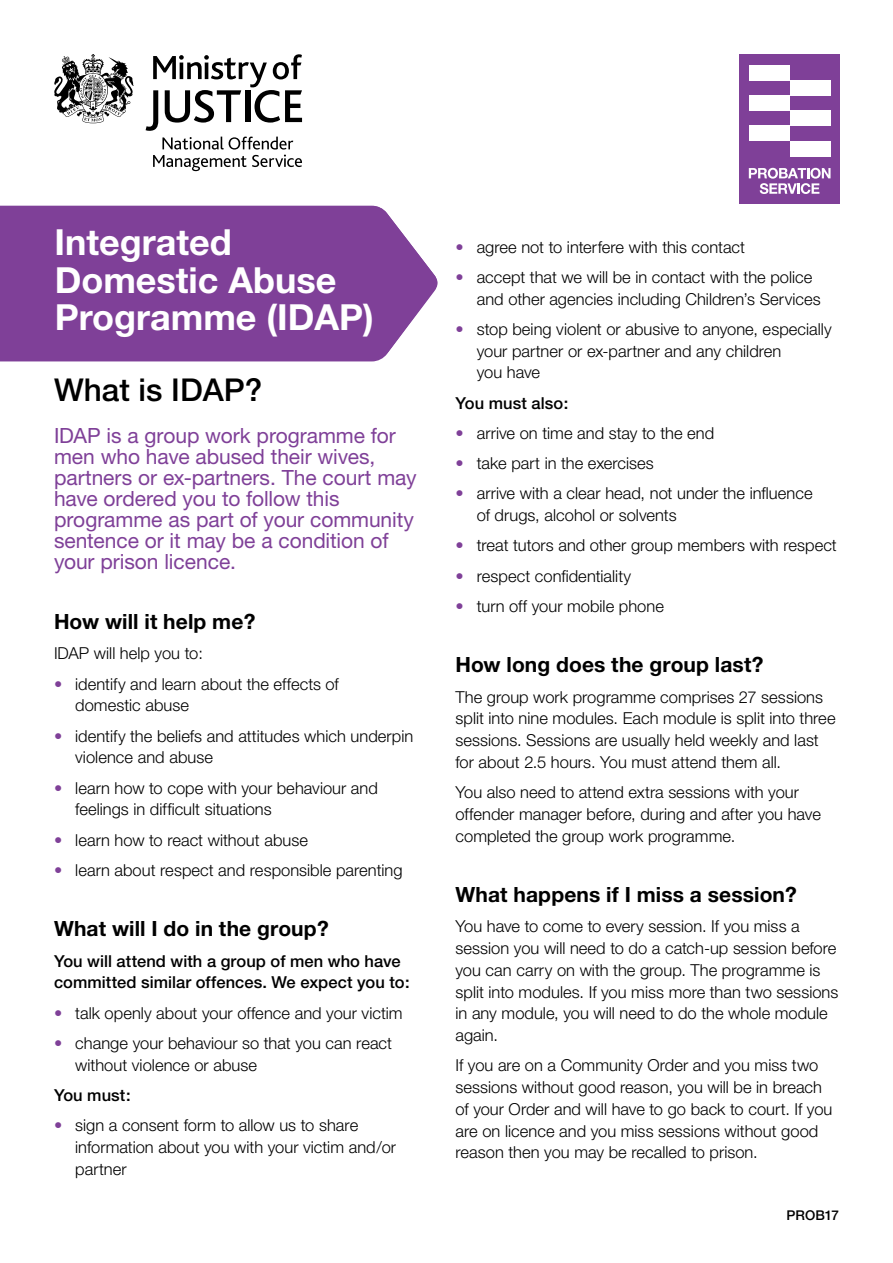
<style>
.page{position:relative;width:893px;height:1263px;background:#fff}
.page>*{position:absolute;margin:0;border:0;box-sizing:border-box;transform-origin:0 0}
.t1{font:700 36px/37.5px "Helvetica Neue";color:#fff}
.t2{font:500 31.5px "Helvetica Neue";color:#000}
.t3{font:21px/21px "Helvetica Neue";letter-spacing:-.005em;color:#7f4098}
.t4{font:700 21px "Helvetica Neue";letter-spacing:.005em;color:#000}
.t5{font:300 16.5px/21.8px "Helvetica Neue";color:#000}
.t6{font:500 16.5px/21.8px "Helvetica Neue";color:#000}
.t7{font:500 13.5px "Helvetica Neue";letter-spacing:-.005em;color:#000}
.s1{color:#7f4098}
</style>
<div class="page">
<svg style="left:153px;top:137px;width:149px;height:34px"></svg>
<svg style="left:146px;top:54px;width:156px;height:77px"></svg>
<svg style="left:54px;top:54px;width:80px;height:69px"></svg>
<div style="left:740px;top:54px;width:100px;height:150px;background:#7f4098"></div>
<div style="left:749px;top:65px;width:41px;height:15px;background:#fff"></div>
<div style="left:790px;top:80px;width:40px;height:15px;background:#fff"></div>
<div style="left:749px;top:95px;width:41px;height:16px;background:#fff"></div>
<div style="left:790px;top:111px;width:40px;height:15px;background:#fff"></div>
<div style="left:749px;top:126px;width:41px;height:15px;background:#fff"></div>
<div style="left:790px;top:141px;width:40px;height:15px;background:#fff"></div>
<svg style="left:749px;top:168px;width:81px;height:26px"></svg>
<div style="left:0;top:206px;width:438px;height:153px;background:#7f4098"></div>
<h1 class="t1" style="left:55px;top:223px;width:321px">Integrated<br>Domestic Abuse<br>Programme (IDAP)</h1>
<h2 class="t2" style="left:54px;top:371px;width:210px">What is IDAP?</h2>
<p class="t3" style="left:54px;top:424px;width:364px">IDAP is a group work programme for men who have abused their wives, partners or ex-partners. The court may have ordered you to follow this programme as part of your community sentence or it may be a condition of your prison licence.</p>
<p class="t4" style="left:54px;top:609px;width:203px">How will it help me?</p>
<p class="t5" style="left:54px;top:642px;width:151px">IDAP will help you to:</p>
<p class="t5" style="left:75px;top:672px;width:265px;text-indent:-21px"><span class="s1">•</span> identify and learn about the effects of domestic abuse</p>
<p class="t5" style="left:75px;top:724px;width:340px;text-indent:-21px"><span class="s1">•</span> identify the beliefs and attitudes which underpin violence and abuse</p>
<p class="t5" style="left:75px;top:776px;width:304px;text-indent:-21px"><span class="s1">•</span> learn how to cope with your behaviour and feelings in difficult situations</p>
<p class="t5" style="left:54px;top:828px;width:255px"><span class="s1">•</span> learn how to react without abuse</p>
<p class="t5" style="left:54px;top:859px;width:350px"><span class="s1">•</span> learn about respect and responsible parenting</p>
<p class="t4" style="left:54px;top:916px;width:276px">What will I do in the group?</p>
<p class="t6" style="left:54px;top:950px;width:357px">You will attend with a group of men who have committed similar offences. We expect you to:</p>
<p class="t5" style="left:54px;top:1001px;width:350px"><span class="s1">•</span> talk openly about your offence and your victim</p>
<p class="t5" style="left:75px;top:1032px;width:318px;text-indent:-21px"><span class="s1">•</span> change your behaviour so that you can react without violence or abuse</p>
<p class="t6" style="left:54px;top:1084px;width:78px">You must:</p>
<p class="t5" style="left:75px;top:1114px;width:322px;text-indent:-21px"><span class="s1">•</span> sign a consent form to allow us to share information about you with your victim and/or partner</p>
<p class="t5" style="left:455px;top:235px;width:291px"><span class="s1">•</span> agree not to interfere with this contact</p>
<p class="t5" style="left:477px;top:266px;width:345px;text-indent:-21px"><span class="s1">•</span> accept that we will be in contact with the police and other agencies including Children’s Services</p>
<p class="t5" style="left:477px;top:318px;width:356px;text-indent:-21px"><span class="s1">•</span> stop being violent or abusive to anyone, especially your partner or ex-partner and any children<br>you have</p>
<p class="t6" style="left:455px;top:392px;width:114px">You must also:</p>
<p class="t5" style="left:455px;top:422px;width:260px"><span class="s1">•</span> arrive on time and stay to the end</p>
<p class="t5" style="left:455px;top:452px;width:200px"><span class="s1">•</span> take part in the exercises</p>
<p class="t5" style="left:477px;top:482px;width:337px;text-indent:-21px"><span class="s1">•</span> arrive with a clear head, not under the influence of drugs, alcohol or solvents</p>
<p class="t5" style="left:455px;top:534px;width:383px"><span class="s1">•</span> treat tutors and other group members with respect</p>
<p class="t5" style="left:455px;top:564px;width:177px"><span class="s1">•</span> respect confidentiality</p>
<p class="t5" style="left:455px;top:595px;width:210px"><span class="s1">•</span> turn off your mobile phone</p>
<p class="t4" style="left:455px;top:652px;width:310px">How long does the group last?</p>
<p class="t5" style="left:455px;top:685px;width:382px">The group work programme comprises 27 sessions split into nine modules. Each module is split into three sessions. Sessions are usually held weekly and last for about 2.5 hours. You must attend them all.</p>
<p class="t5" style="left:455px;top:781px;width:367px">You also need to attend extra sessions with your offender manager before, during and after you have completed the group work programme.</p>
<p class="t4" style="left:455px;top:882px;width:343px">What happens if I miss a session?</p>
<p class="t5" style="left:455px;top:915px;width:384px">You have to come to every session. If you miss a session you will need to do a catch-up session before you can carry on with the group. The programme is split into modules. If you miss more than two sessions in any module, you will need to do the whole module again.</p>
<p class="t5" style="left:455px;top:1054px;width:378px">If you are on a Community Order and you miss two sessions without good reason, you will be in breach of your Order and will have to go back to court. If you are on licence and you miss sessions without good reason then you may be recalled to prison.</p>
<p class="t7" style="left:786px;top:1206px;width:54px">PROB17</p>
</div>
